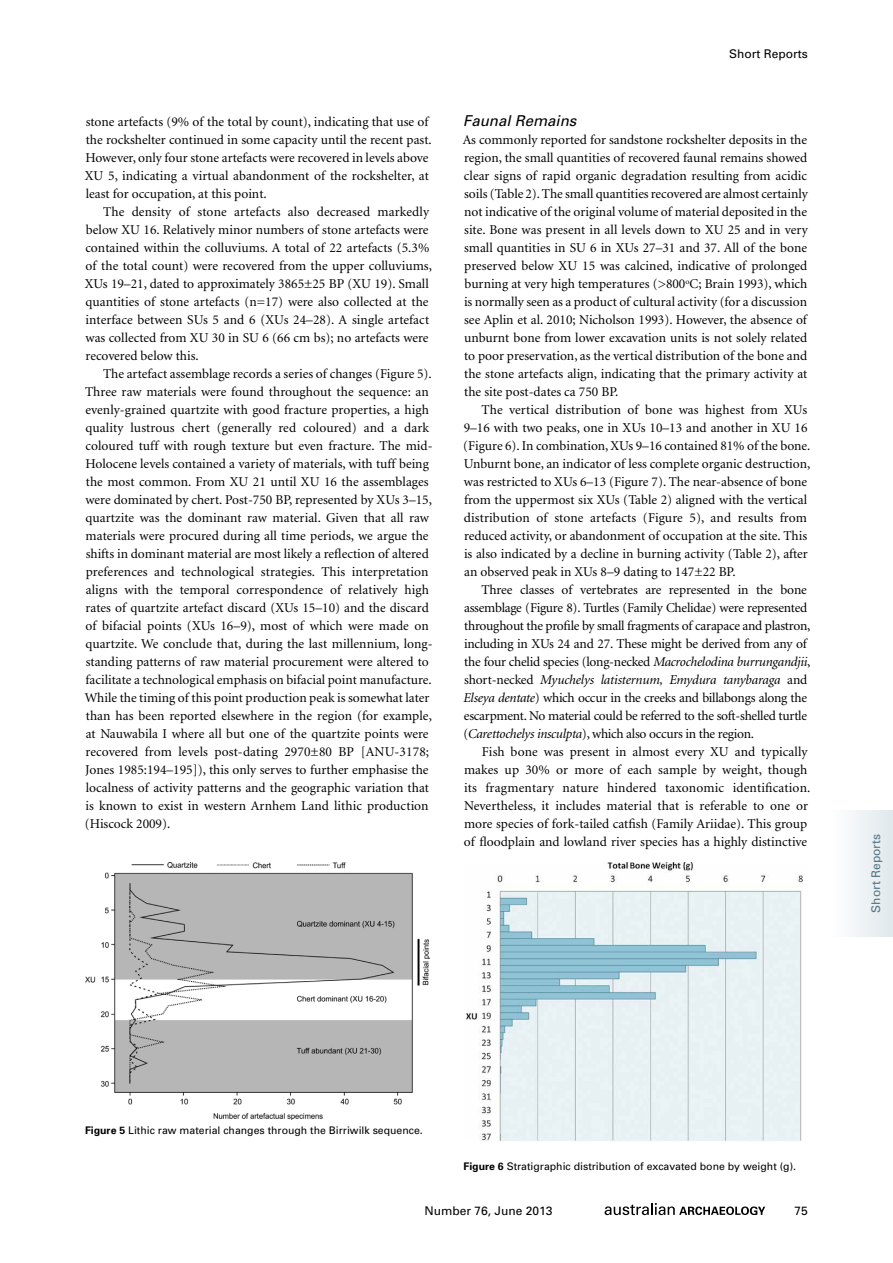
<style>
.page{position:relative;width:893px;height:1263px;background:#fff}
.page>*{position:absolute;margin:0;border:0;box-sizing:border-box;transform-origin:0 0}
.t1{font:italic 15px "Univers";color:#000}
.t2{font:13.5px/18px "Minion";color:#000}
.t3{font:13.5px/18px "Minion";letter-spacing:-.02em;color:#000}
.t4{font:12px "Univers";color:#000}
.t5{font:12px "Univers";color:#547583}
.t6{font:10.5px "Univers";color:#000}
.s1{font-style:italic}
.s2{font-weight:700}
</style>
<div class="page">
<svg style="left:605px;top:1203px;width:160px;height:12px"></svg>
<div style="left:829px;top:810px;width:64px;height:126px;background:linear-gradient(to right,#fff,#e1e9ed)"></div>
<img style="left:85px;top:862px;width:344px;height:258px">
<img style="left:466px;top:862px;width:337px;height:280px">
<p class="t2" style="left:85px;top:113px;width:348px">stone artefacts (9% of the total by count), indicating that use of the rockshelter continued in some capacity until the recent past.<br>However, only four stone artefacts were recovered in levels above XU 5, indicating a virtual abandonment of the rockshelter, at least for occupation, at this point.</p>
<p class="t2" style="left:85px;top:203px;width:349px;text-indent:18px">The density of stone artefacts also decreased markedly below XU 16. Relatively minor numbers of stone artefacts were contained within the colluviums. A total of 22 artefacts (5.3% of the total count) were recovered from the upper colluviums, XUs 19–21, dated to approximately 3865±25 BP (XU 19). Small quantities of stone artefacts (n=17) were also collected at the interface between SUs 5 and 6 (XUs 24–28). A single artefact was collected from XU 30 in SU 6 (66 cm bs); no artefacts were recovered below this.</p>
<p class="t2" style="left:85px;top:365px;width:349px;text-indent:18px">The artefact assemblage records a series of changes (Figure 5).<br>Three raw materials were found throughout the sequence: an evenly-grained quartzite with good fracture properties, a high quality lustrous chert (generally red coloured) and a dark coloured tuff with rough texture but even fracture. The mid-Holocene levels contained a variety of materials, with tuff being the most common. From XU 21 until XU 16 the assemblages were dominated by chert. Post-750 BP, represented by XUs 3–15, quartzite was the dominant raw material. Given that all raw materials were procured during all time periods, we argue the shifts in dominant material are most likely a reflection of altered preferences and technological strategies. This interpretation aligns with the temporal correspondence of relatively high rates of quartzite artefact discard (XUs 15–10) and the discard of bifacial points (XUs 16–9), most of which were made on quartzite. We conclude that, during the last millennium, long&shy;standing patterns of raw material procurement were altered to facilitate a technological emphasis on bifacial point manufacture.<br>While the timing of this point production peak is somewhat later than has been reported elsewhere in the region (for example, at Nauwabila I where all but one of the quartzite points were recovered from levels post-dating 2970±80 BP [ANU-3178; Jones 1985:194–195]), this only serves to further emphasise the localness of activity patterns and the geographic variation that is known to exist in western Arnhem Land lithic production (Hiscock 2009).</p>
<p class="t4" style="left:729px;top:46px;width:80px">Short Reports</p>
<p class="t1" style="left:463px;top:111px;width:115px">Faunal Remains</p>
<p class="t2" style="left:463px;top:131px;width:347px;text-align:justify">As commonly reported for sandstone rockshelter deposits in the region, the small quantities of recovered faunal remains showed clear signs of rapid organic degradation resulting from acidic soils (Table 2). The small quantities recovered are almost certainly not indicative of the original volume of material deposited in the site. Bone was present in all levels down to XU 25 and in very small quantities in SU 6 in XUs 27–31 and 37. All of the bone preserved below XU 15 was calcined, indicative of prolonged burning at very high temperatures (&gt;800<sup>o</sup>C; Brain 1993), which is normally seen as a product of cultural activity (for a discussion see Aplin et al. 2010; Nicholson 1993). However, the absence of unburnt bone from lower excavation units is not solely related to poor preservation, as the vertical distribution of the bone and the stone artefacts align, indicating that the primary activity at the site post-dates ca 750 BP.</p>
<p class="t2" style="left:463px;top:401px;width:349px;text-indent:18px">The vertical distribution of bone was highest from XUs 9–16 with two peaks, one in XUs 10–13 and another in XU 16 (Figure 6). In combination, XUs 9–16 contained 81% of the bone.<br>Unburnt bone, an indicator of less complete organic destruction, was restricted to XUs 6–13 (Figure 7). The near-absence of bone from the uppermost six XUs (Table 2) aligned with the vertical distribution of stone artefacts (Figure 5), and results from reduced activity, or abandonment of occupation at the site. This is also indicated by a decline in burning activity (Table 2), after an observed peak in XUs 8–9 dating to 147±22 BP.</p>
<p class="t3" style="left:463px;top:581px;width:349px;text-indent:18px">Three classes of vertebrates are represented in the bone assemblage (Figure 8). Turtles (Family Chelidae) were represented throughout the profile by small fragments of carapace and plastron, including in XUs 24 and 27. These might be derived from any of the four chelid species (long-necked <span class="s1">Macrochelodina burrungandjii</span>, short-necked <span class="s1">Myuchelys latisternum, Emydura tanybaraga</span> and <span class="s1">Elseya dentate</span>) which occur in the creeks and billabongs along the escarpment. No material could be referred to the soft-shelled turtle (<span class="s1">Carettochelys insculpta</span>), which also occurs in the region.</p>
<p class="t2" style="left:464px;top:743px;width:348px;text-indent:18px">Fish bone was present in almost every XU and typically makes up 30% or more of each sample by weight, though its fragmentary nature hindered taxonomic identification.<br>Nevertheless, it includes material that is referable to one or more species of fork-tailed catfish (Family Ariidae). This group of floodplain and lowland river species has a highly distinctive</p>
<p class="t5" style="left:868px;top:912px;width:80px;rotate:-90deg">Short Reports</p>
<p class="t6" style="left:85px;top:1124px;width:339px"><span class="s2">Figure 5</span> Lithic raw material changes through the Birriwilk sequence.</p>
<p class="t6" style="left:463px;top:1160px;width:334px"><span class="s2">Figure 6</span> Stratigraphic distribution of excavated bone by weight (g).</p>
<p class="t4" style="left:425px;top:1203px;width:130px">Number 76, June 2013</p>
<p class="t4" style="left:794px;top:1203px;width:15px">75</p>
</div>
